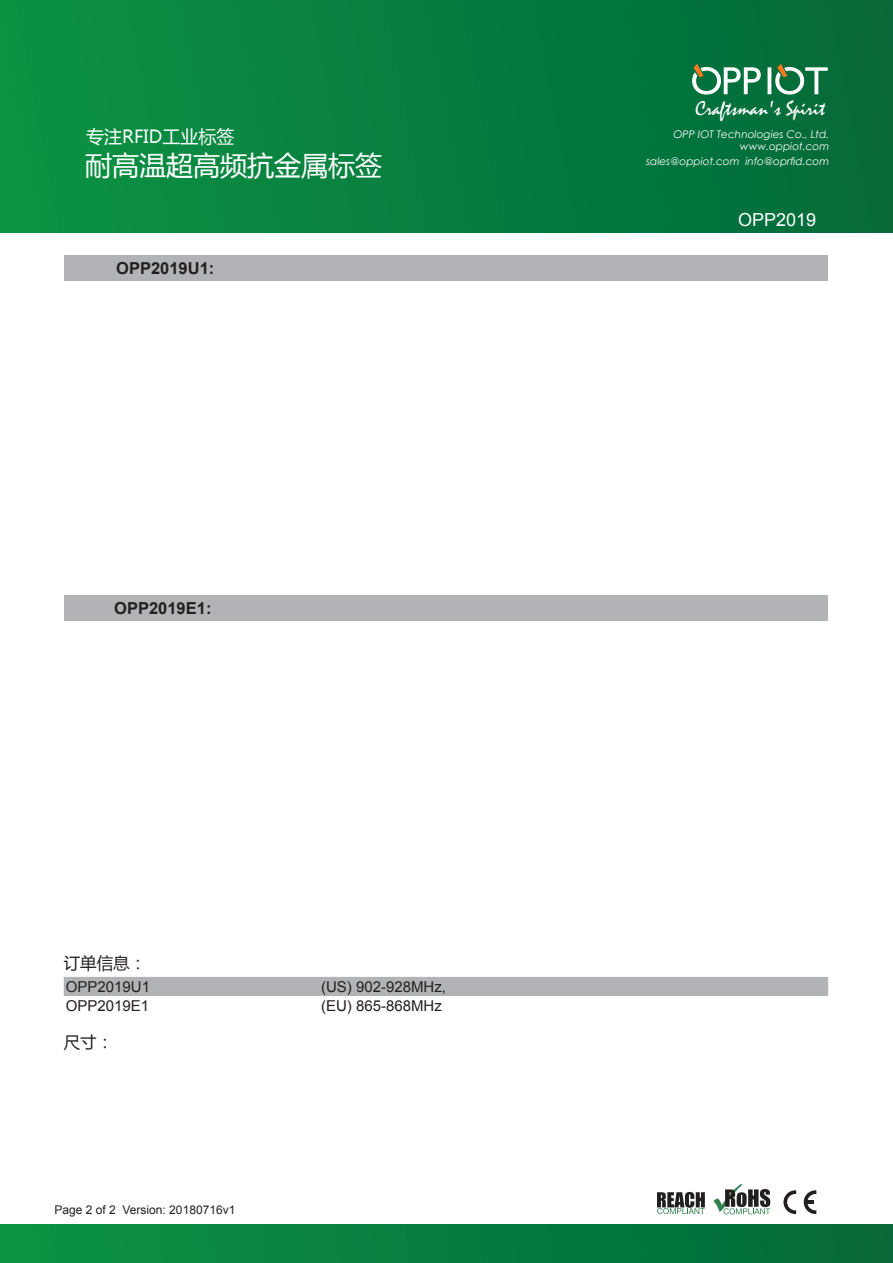
<style>
.page{position:relative;width:893px;height:1263px;background:#fff}
.page>*{position:absolute;margin:0;border:0;box-sizing:border-box;transform-origin:0 0}
.t1{font:27px "Microsoft Ya Hei";color:#fff}
.t2{font:21px "Mistral";color:#fff}
.t3{font:18px "Microsoft Ya Hei";color:#fff}
.t4{font:18px "Arial";color:#fff}
.t5{font:700 16.5px "Arial";color:#231f20}
.t6{font:16.5px "Microsoft Ya Hei";color:#231f20}
.t7{font:15px "Arial";color:#231f20}
.t8{font:12px "Arial";color:#231f20}
.t9{font:italic 10.5px/14.2px "Century Gothic";color:#fff;text-align:right}
</style>
<div class="page">
<div style="left:0;top:0;width:893px;height:232px;background:linear-gradient(to right,#0c9244,#02683a)"></div>
<div style="left:0;top:1225px;width:893px;height:38px;background:linear-gradient(to right,#0c9344,#026839)"></div>
<div style="left:65px;top:255px;width:763px;height:26px;background:#b2b3b7"></div>
<div style="left:65px;top:595px;width:763px;height:26px;background:#b2b3b7"></div>
<svg style="left:692px;top:64px;width:136px;height:31px"></svg>
<div style="left:64px;top:977px;width:764px;height:19px;background:#b2b3b7"></div>
<svg style="left:783px;top:1190px;width:13px;height:24px"></svg>
<svg style="left:804px;top:1190px;width:12px;height:24px"></svg>
<svg style="left:713px;top:1184px;width:57px;height:30px"></svg>
<svg style="left:657px;top:1192px;width:48px;height:22px"></svg>
<h3 class="t3" style="left:86px;top:124px;width:150px">专注RFID工业标签</h3>
<h1 class="t1" style="left:85px;top:147px;width:298px">耐高温超高频抗金属标签</h1>
<h3 class="t5" style="left:116px;top:258px;width:100px">OPP2019U1:</h3>
<h3 class="t5" style="left:114px;top:598px;width:99px">OPP2019E1:</h3>
<h3 class="t6" style="left:64px;top:952px;width:84px">订单信息：</h3>
<h3 class="t7" style="left:66px;top:977px;width:86px">OPP2019U1</h3>
<h3 class="t7" style="left:321px;top:977px;width:127px">(US) 902-928MHz,</h3>
<h3 class="t7" style="left:66px;top:996px;width:85px">OPP2019E1</h3>
<h3 class="t7" style="left:321px;top:996px;width:122px">(EU) 865-868MHz</h3>
<h3 class="t6" style="left:64px;top:1030px;width:51px">尺寸：</h3>
<p class="t8" style="left:55px;top:1202px;width:182px">Page 2 of 2 Version: 20180716v1</p>
<h2 class="t2" style="left:696px;top:96px;width:131px">Craftsman's Spirit</h2>
<p class="t9" style="left:673px;top:127px;width:157px">OPP IOT Technologies Co., Ltd.</p>
<p class="t9" style="left:646px;top:139px;width:185px">www.oppiot.com sales@oppiot.com info@oprfid.com</p>
<h3 class="t4" style="left:738px;top:208px;width:80px">OPP2019</h3>
</div>
